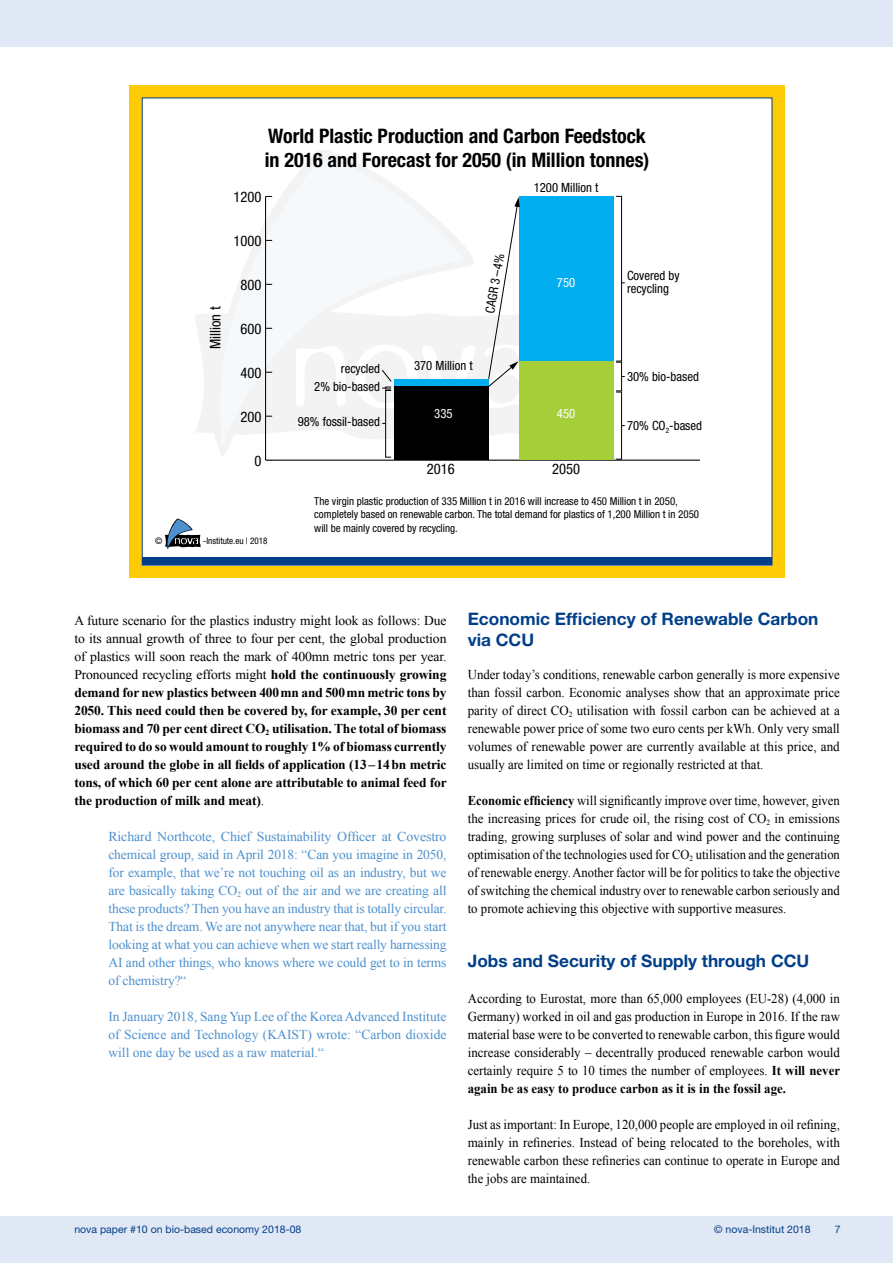
<style>
.page{position:relative;width:893px;height:1263px;background:#fff}
.page>*{position:absolute;margin:0;border:0;box-sizing:border-box;transform-origin:0 0}
.t1{font:700 condensed 20.1px/24px "Helvetica Neue";color:#000}
.t2{font:700 17.25px/20.7px "Helvetica Neue";color:#023f88}
.t3{font:condensed 14.55px "Helvetica Neue";color:#000}
.t4{font:13.5px/18px "Times New Roman";color:#000;text-align:justify;scale:.95 1}
.t5{font:700 13.5px/18px "Times New Roman";letter-spacing:-.01em;color:#000;text-align:justify}
.t6{font:13.5px/18px "Times New Roman";letter-spacing:-.005em;color:#4d90cd;text-align:justify}
.t7{font:13.5px/18px "Times New Roman";color:#000;text-align:justify;scale:.94 1}
.t8{font:condensed 12.75px/12.8px "Helvetica Neue";color:#000}
.t9{font:condensed 12.75px "Helvetica Neue";color:#fff}
.t10{font:condensed 10.95px/13px "Helvetica Neue";color:#000}
.t11{font:10.5px "Helvetica Neue";color:#023f88}
.t12{font:condensed 9.15px "Helvetica Neue";color:#000}
.s1{font-weight:400}
.s2{font-weight:700}
</style>
<div class="page">
<div style="left:0;top:1216px;width:893px;height:47px;background:#e0e7f5"></div>
<div style="left:0;top:0;width:893px;height:47px;background:#e0e7f5"></div>
<svg style="left:129px;top:85px;width:656px;height:493px;background:#f5c60b"></svg>
<div style="left:142px;top:98px;width:630px;height:467px;background:#fff"></div>
<div style="left:142px;top:557px;width:630px;height:8px;background:#023f88"></div>
<svg style="left:165px;top:519px;width:36px;height:30px"></svg>
<svg style="left:194px;top:150px;width:325px;height:307px"></svg>
<svg style="left:220px;top:158px;width:244px;height:284px;fill:#f6f9fc"></svg>
<svg style="left:291px;top:346px;width:54px;height:60px"></svg>
<hr style="left:266px;top:460px;width:434px;height:1px;background:#000">
<hr style="left:265px;top:196px;width:1px;height:264px;background:#000">
<div style="left:519px;top:196px;width:94px;height:165px;background:#00aeef"></div>
<div style="left:394px;top:386px;width:95px;height:74px;background:#000"></div>
<div style="left:519px;top:361px;width:94px;height:99px;background:#a6ce39"></div>
<div style="left:616px;top:392px;width:6px;height:68px;border:1px solid #000"></div>
<div style="left:616px;top:362px;width:6px;height:29px;border:1px solid #000"></div>
<div style="left:616px;top:196px;width:6px;height:165px;border:1px solid #000"></div>
<div style="left:385px;top:390px;width:7px;height:68px;border:1px solid #000"></div>
<svg style="left:355px;top:197px;width:165px;height:212px"></svg>
<h1 class="t1" style="left:265px;top:124px;width:386px">World Plastic Production and Carbon Feedstock in 2016 and Forecast for 2050 (in Million tonnes)</h1>
<p class="t3" style="left:233px;top:188px;width:29px">1200</p>
<p class="t3" style="left:233px;top:232px;width:29px">1000</p>
<p class="t3" style="left:207px;top:349px;width:44px;rotate:-90deg">Million t</p>
<p class="t3" style="left:240px;top:276px;width:22px">800</p>
<p class="t3" style="left:240px;top:320px;width:22px">600</p>
<p class="t3" style="left:240px;top:364px;width:22px">400</p>
<p class="t3" style="left:240px;top:408px;width:22px">200</p>
<p class="t3" style="left:254px;top:452px;width:8px">0</p>
<p class="t12" style="left:155px;top:536px;width:9px">©</p>
<p class="t12" style="left:203px;top:536px;width:66px">-Institute.eu | 2018</p>
<p class="t8" style="left:341px;top:362px;width:41px">recycled</p>
<p class="t8" style="left:314px;top:380px;width:67px">2% bio-based</p>
<p class="t8" style="left:298px;top:415px;width:84px">98% fossil-based</p>
<p class="t8" style="left:483px;top:312px;width:62px;rotate:-80deg">CAGR 3–4%</p>
<p class="t8" style="left:534px;top:181px;width:66px">1200 Million t</p>
<p class="t9" style="left:557px;top:275px;width:20px">750</p>
<p class="t8" style="left:414px;top:359px;width:60px">370 Million t</p>
<p class="t9" style="left:434px;top:406px;width:20px">335</p>
<p class="t9" style="left:557px;top:406px;width:20px">450</p>
<p class="t3" style="left:427px;top:461px;width:29px">2016</p>
<p class="t3" style="left:552px;top:461px;width:29px">2050</p>
<p class="t8" style="left:627px;top:269px;width:54px">Covered by recycling</p>
<p class="t8" style="left:627px;top:370px;width:73px">30% bio-based</p>
<p class="t8" style="left:627px;top:419px;width:77px">70% CO<sub>2</sub>-based</p>
<p class="t10" style="left:314px;top:495px;width:386px">The virgin plastic production of 335 Million t in 2016 will increase to 450 Million t in 2050, completely based on renewable carbon. The total demand for plastics of 1,200 Million t in 2050 will be mainly covered by recycling.</p>
<p class="t5" style="left:74px;top:611px;width:374px"><span class="s1">A future scenario for the plastics industry might look as follows: Due to its annual growth of three to four per cent, the global production of plastics will soon reach the mark of 400mn metric tons per year.<br>Pronounced recycling efforts might</span> hold the continuously growing demand for new plastics between 400mn and 500mn metric tons by 2050. This need could then be covered by, for example, 30 per cent biomass and 70 per cent direct CO<sub>2</sub> utilisation. The total of biomass required to do so would amount to roughly 1% of biomass currently used around the globe in all fields of application (13–14bn metric tons, of which 60 per cent alone are attributable to animal feed for the production of milk and meat)<span class="s1">.</span></p>
<p class="t6" style="left:108px;top:827px;width:340px">Richard Northcote, Chief Sustainability Officer at Covestro chemical group, said in April 2018: “Can you imagine in 2050, for example, that we’re not touching oil as an industry, but we are basically taking CO<sub>2</sub> out of the air and we are creating all these products? Then you have an industry that is totally circular.<br>That is the dream. We are not anywhere near that, but if you start looking at what you can achieve when we start really harnessing AI and other things, who knows where we could get to in terms of chemistry?“</p>
<p class="t6" style="left:108px;top:1007px;width:340px">In January 2018, Sang Yup Lee of the Korea Advanced Institute of Science and Technology (KAIST) wrote: “Carbon dioxide will one day be used as a raw material.“</p>
<p class="t2" style="left:468px;top:608px;width:352px">Economic Efficiency of Renewable Carbon via CCU</p>
<p class="t4" style="left:468px;top:665px;width:393px">Under today’s conditions, renewable carbon generally is more expensive than fossil carbon. Economic analyses show that an approximate price parity of direct CO<sub>2</sub> utilisation with fossil carbon can be achieved at a renewable power price of some two euro cents per kWh. Only very small volumes of renewable power are currently available at this price, and usually are limited on time or regionally restricted at that.</p>
<p class="t7" style="left:468px;top:791px;width:397px"><span class="s2">Economic efficiency</span> will significantly improve over time, however, given the increasing prices for crude oil, the rising cost of CO<sub>2</sub> in emissions trading, growing surpluses of solar and wind power and the continuing optimisation of the technologies used for CO<sub>2</sub> utilisation and the generation of renewable energy. Another factor will be for politics to take the objective of switching the chemical industry over to renewable carbon seriously and to promote achieving this objective with supportive measures.</p>
<p class="t2" style="left:468px;top:950px;width:343px">Jobs and Security of Supply through CCU</p>
<p class="t4" style="left:468px;top:989px;width:393px">According to Eurostat, more than 65,000 employees (EU-28) (4,000 in Germany) worked in oil and gas production in Europe in 2016. If the raw material base were to be converted to renewable carbon, this figure would increase considerably – decentrally produced renewable carbon would certainly require 5 to 10 times the number of employees. <span class="s2">It will never again be as easy to produce carbon as it is in the fossil age.</span></p>
<p class="t4" style="left:468px;top:1115px;width:393px">Just as important: In Europe, 120,000 people are employed in oil refining, mainly in refineries. Instead of being relocated to the boreholes, with renewable carbon these refineries can continue to operate in Europe and the jobs are maintained.</p>
<p class="t11" style="left:74px;top:1223px;width:229px">nova paper #10 on bio-based economy 2018-08</p>
<p class="t11" style="left:714px;top:1223px;width:98px">© nova-Institut 2018</p>
<p class="t11" style="left:835px;top:1223px;width:7px">7</p>
</div>
